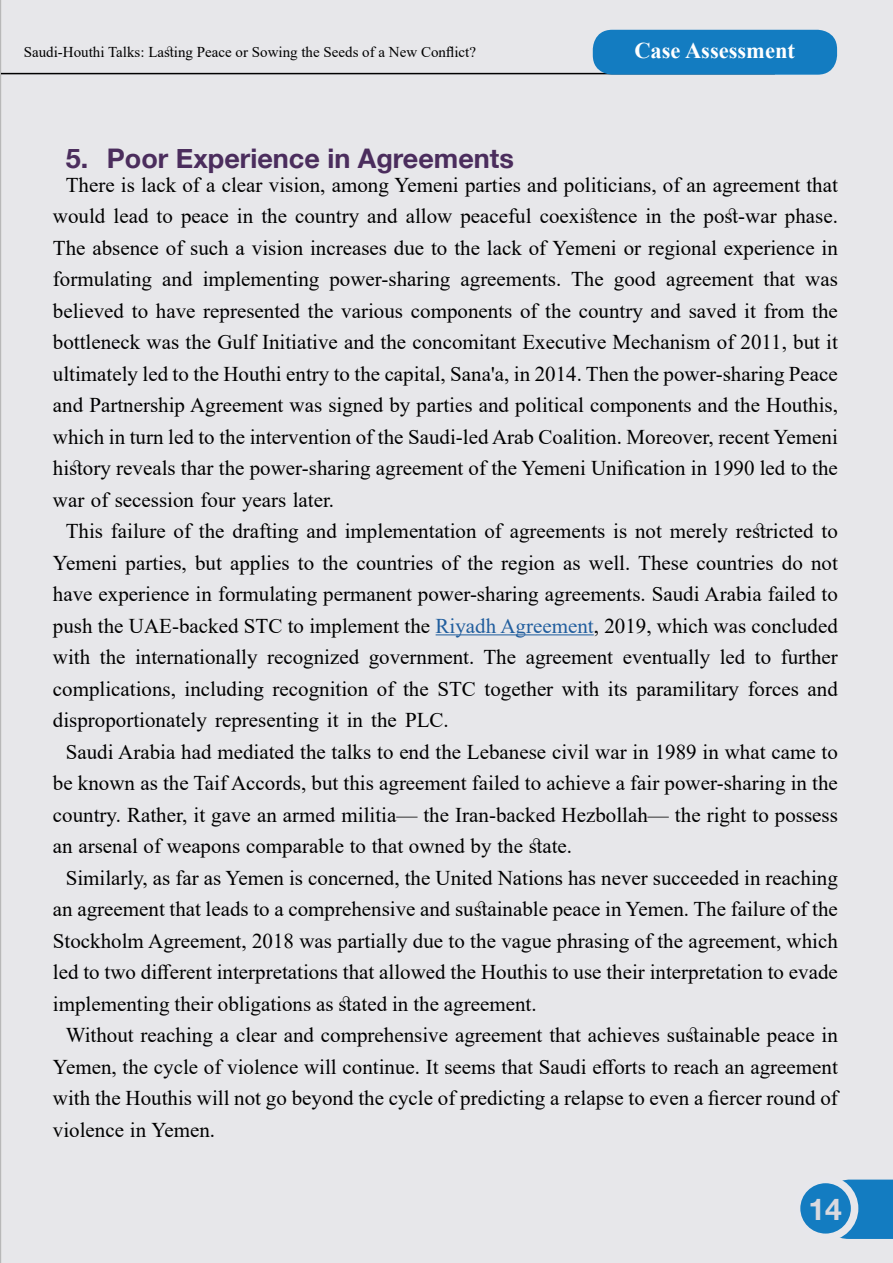
<style>
.page{position:relative;width:893px;height:1263px;background:#e7e7ea}
.page>*{position:absolute;margin:0;border:0;box-sizing:border-box;transform-origin:0 0}
.t1{font:700 30px "Helvetica Neue LT";color:#dad9df}
.t2{font:700 27px "Helvetica Neue LT";color:#4b2d5d}
.t3{font:700 22.5px "Times New Roman";color:#fff}
.t4{font:21px/31.5px "Times New Roman";color:#000;text-align:justify}
.t5{font:15px "Times New Roman";color:#000}
.s1{color:#215e9e}
</style>
<div class="page">
<div style="left:838px;top:1179px;width:55px;height:60px;background:#137cc1"></div>
<div style="left:797px;top:1179px;width:58px;height:58px;background:#137cc1;border-radius:50%"></div>
<div style="left:793px;top:1176px;width:65px;height:65px;border:8px solid #e7e7eb;border-radius:50%"></div>
<hr style="left:436px;top:634px;width:158px;height:1px;background:#215e9e">
<hr style="left:1px;top:73px;width:774px;height:1px;background:#000">
<div style="left:593px;top:30px;width:244px;height:45px;background:#137cc1;border-radius:20px"></div>
<p class="t5" style="left:24px;top:42px;width:454px">Saudi-Houthi Talks: Lasting Peace or Sowing the Seeds of a New Conflict?</p>
<p class="t2" style="left:66px;top:143px;width:24px">5.</p>
<p class="t2" style="left:107px;top:143px;width:408px">Poor Experience in Agreements</p>
<p class="t3" style="left:634px;top:34px;width:162px">Case Assessment</p>
<p class="t4" style="left:53px;top:168px;width:786px;text-align:right">There is lack of a clear vision, among Yemeni parties and politicians, of an agreement that would lead to peace in the country and allow peaceful coexistence in the post-war phase.<br>The absence of such a vision increases due to the lack of Yemeni or regional experience in was</p>
<p class="t4" style="left:53px;top:263px;width:786px;text-align:left">formulating<br>believed to have represented the various components of the country and saved it from the bottleneck was the Gulf Initiative and the concomitant Executive Mechanism of 2011, but it ultimately led to the Houthi entry to the capital, Sana i n,a' 2014. Then the power-sharing Peace and Partnership Agreement was signed by parties and political components and the Houthis, which in turn led to the intervention of the Saudi-led Arab Coalition. Moreover, recent Yemeni history reveals thar the power-sharing agreement of the Yemeni Unification in 1990 led to the war of secession four years later.</p>
<p class="t4" style="left:53px;top:515px;width:786px;text-align:right">This failure of the drafting and implementation of agreements is not merely restricted to Yemeni parties, but applies to the countries of the region as well. These countries do not have experience in formulating permanent power-sharing agreements. Saudi Arabia failed to push the UAE-backed STC to implement the <span class="s1">Riyadh Agreement</span>, 2019, which was concluded further</p>
<p class="t4" style="left:162px;top:263px;width:32px">and</p>
<p class="t4" style="left:203px;top:263px;width:118px">implementing</p>
<p class="t4" style="left:329px;top:263px;width:122px">power-sharing</p>
<p class="t4" style="left:571px;top:263px;width:34px">The</p>
<p class="t4" style="left:614px;top:263px;width:43px">good</p>
<p class="t4" style="left:764px;top:263px;width:33px">that</p>
<p class="t4" style="left:460px;top:263px;width:102px">agreements.</p>
<p class="t4" style="left:666px;top:263px;width:89px">agreement</p>
<p class="t4" style="left:53px;top:641px;width:786px;text-align:left">with<br>complications, including recognition of the STC together with its paramilitary forces and disproportionately representing it in the PLC.</p>
<p class="t4" style="left:53px;top:735px;width:786px;text-indent:13px">Saudi Arabia had mediated the talks to end the Lebanese civil war in 1989 in what came to be known as the Taif Accords, but this agreement failed to achieve a fair power-sharing in the country. Rather it, gave an armed militia— the Iran-backed Hezbollah— the right to possess an arsenal of weapons comparable to that owned by the state.</p>
<p class="t4" style="left:53px;top:861px;width:786px;text-indent:13px">Similarly, as far as Yemen is concerned, the United Nations has never succeeded in reaching an agreement that leads to a comprehensive and sustainable peace in Yemen. The failure of the Stockholm Agreement, 2018 was partially due to the vague phrasing of the agreement, which led to two different interpretations that allowed the Houthis to use their interpretation to evade implementing their obligations as stated in the agreement.</p>
<p class="t4" style="left:53px;top:1019px;width:786px;text-indent:13px">Without reaching a clear and comprehensive agreement that achieves sustainable peace in Yemen, the cycle of violence will continue. It seems that Saudi efforts to reach an agreement with the Houthis will not go beyond the cycle of predicting a relapse to even a fiercer round of violence in Yemen.</p>
<p class="t4" style="left:100px;top:641px;width:27px">the</p>
<p class="t4" style="left:135px;top:641px;width:124px">internationally</p>
<p class="t4" style="left:267px;top:641px;width:94px">recognized</p>
<p class="t4" style="left:369px;top:641px;width:149px">government. The</p>
<p class="t4" style="left:623px;top:641px;width:89px">eventually</p>
<p class="t4" style="left:720px;top:641px;width:27px">led</p>
<p class="t4" style="left:526px;top:641px;width:89px">agreement</p>
<p class="t4" style="left:755px;top:641px;width:18px">to</p>
<h1 class="t1" style="left:808px;top:1191px;width:35px">14</h1>
</div>
